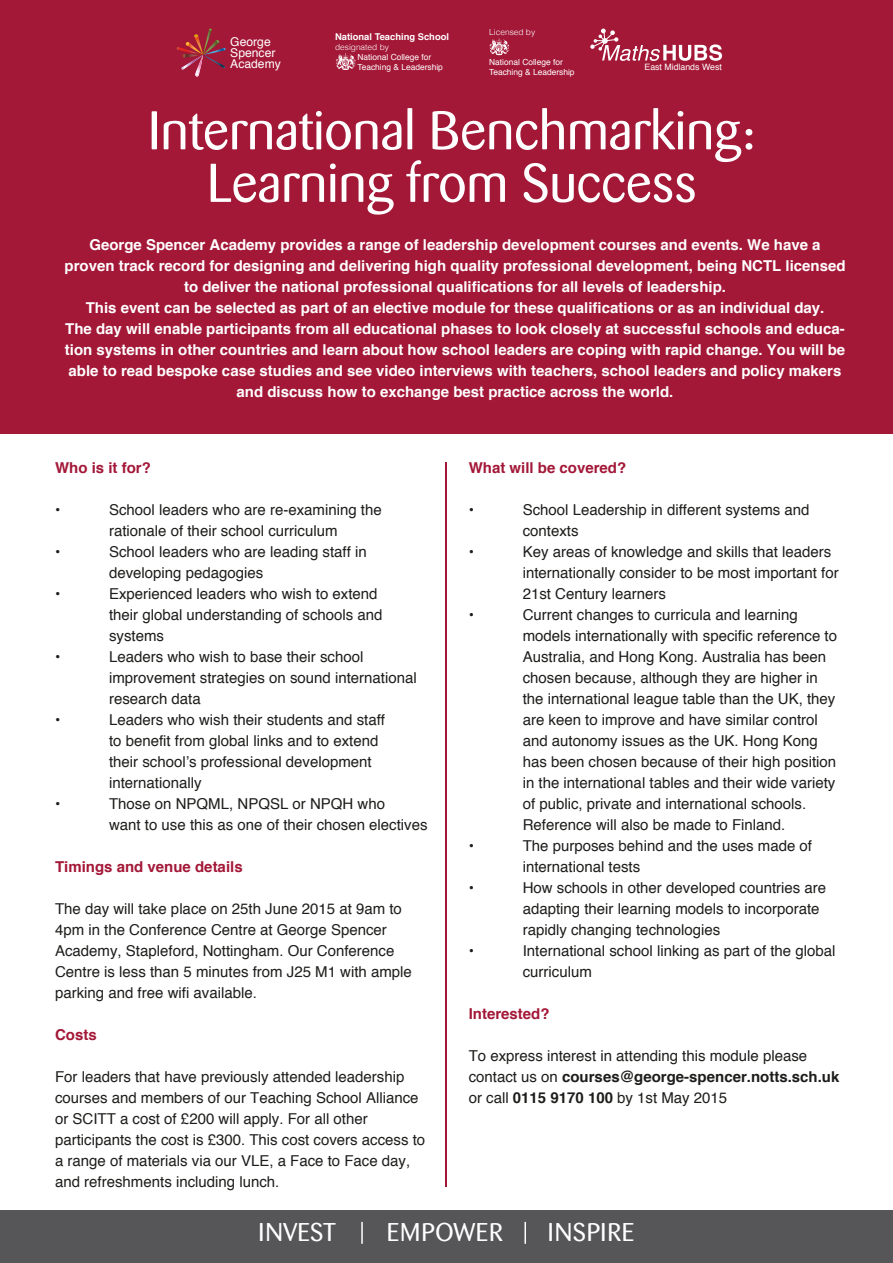
<style>
.page{position:relative;width:893px;height:1263px;background:#fff}
.page>*{position:absolute;margin:0;border:0;box-sizing:border-box;transform-origin:0 0}
.t1{font:53.85px/52.5px "Barmeno";color:#fff;text-align:center}
.t2{font:25.5px "Barmeno";letter-spacing:.02em;color:#fff}
.t3{font:15px/21px "Helvetica";color:#1d1d1b}
.t4{font:700 15px/21px "Helvetica";color:#fff;text-align:center}
.t5{font:700 15px "Helvetica";color:#a31737}
.t6{font:12.15px/11.2px "Helvetica";color:#fff}
.t7{font:700 9.45px "Helvetica";color:#fff}
.t8{font:8.7px "Helvetica";color:#fff}
.t9{font:8.4px/10.1px "Helvetica";color:#fff}
.t10{font:300 8.4px "Helvetica";color:#fff}
.s1{font-weight:700}
</style>
<div class="page">
<div style="left:0;top:0;width:893px;height:434px;background:#a31737"></div>
<svg style="left:336px;top:53px;width:20px;height:17px"></svg>
<svg style="left:489px;top:39px;width:21px;height:17px"></svg>
<svg style="left:176px;top:29px;width:50px;height:48px"></svg>
<div style="left:0;top:1211px;width:893px;height:52px;background:#565658"></div>
<hr style="left:524px;top:1222px;width:2px;height:22px;background:#fff">
<hr style="left:361px;top:1222px;width:2px;height:22px;background:#fff">
<svg style="left:590px;top:29px;width:132px;height:32px"></svg>
<hr style="left:445px;top:462px;width:1px;height:725px;background:#a31737">
<p class="t6" style="left:230px;top:36px;width:52px">George<br>Spencer<br>Academy</p>
<p class="t7" style="left:335px;top:29px;width:116px">National Teaching School</p>
<p class="t10" style="left:335px;top:40px;width:55px">designated by</p>
<p class="t9" style="left:358px;top:52px;width:87px">National College for<br>Teaching &amp; Leadership</p>
<p class="t10" style="left:489px;top:26px;width:48px">Licensed by</p>
<p class="t9" style="left:489px;top:57px;width:87px">National College for<br>Teaching &amp; Leadership</p>
<p class="t8" style="left:644px;top:60px;width:79px">East Midlands West</p>
<h1 class="t1" style="left:148px;top:105px;width:609px">International Benchmarking:<br>Learning from Success</h1>
<p class="t4" style="left:65px;top:235px;width:783px">George Spencer Academy provides a range of leadership development courses and events. We have a proven track record for designing and delivering high quality professional development, being NCTL licensed to deliver the national professional qualifications for all levels of leadership.<br>This event can be selected as part of an elective module for these qualifications or as an individual day.<br>The day will enable participants from all educational phases to look closely at successful schools and educa&shy;tion systems in other countries and learn about how school leaders are coping with rapid change. You will be able to read bespoke case studies and see video interviews with teachers, school leaders and policy makers and discuss how to exchange best practice across the world.</p>
<p class="t5" style="left:55px;top:455px;width:97px">Who is it for?</p>
<p class="t3" style="left:55px;top:499px;width:7px">•</p>
<p class="t3" style="left:109px;top:499px;width:274px">School leaders who are re-examining the rationale of their school curriculum</p>
<p class="t3" style="left:55px;top:541px;width:7px">•</p>
<p class="t3" style="left:109px;top:541px;width:259px">School leaders who are leading staff in developing pedagogies</p>
<p class="t3" style="left:55px;top:583px;width:7px">•</p>
<p class="t3" style="left:109px;top:583px;width:275px">Experienced leaders who wish to extend their global understanding of schools and systems</p>
<p class="t3" style="left:55px;top:646px;width:7px">•</p>
<p class="t3" style="left:109px;top:646px;width:309px">Leaders who wish to base their school improvement strategies on sound international research data</p>
<p class="t3" style="left:55px;top:709px;width:7px">•</p>
<p class="t3" style="left:109px;top:709px;width:277px">Leaders who wish their students and staff to benefit from global links and to extend their school’s professional development internationally</p>
<p class="t3" style="left:55px;top:793px;width:7px">•</p>
<p class="t3" style="left:109px;top:793px;width:320px">Those on NPQML, NPQSL or NPQH who<br>want to use this as one of their chosen electives</p>
<p class="t5" style="left:55px;top:854px;width:189px">Timings and venue details</p>
<p class="t3" style="left:55px;top:898px;width:358px">The day will take place on 25th June 2015 at 9am to 4pm in the Conference Centre at George Spencer Academy, Stapleford, Nottingham. Our Conference Centre is less than 5 minutes from J25 M1 with ample parking and free wifi available.</p>
<p class="t5" style="left:55px;top:1022px;width:43px">Costs</p>
<p class="t3" style="left:55px;top:1066px;width:372px">For leaders that have previously attended leadership courses and members of our Teaching School Alliance or SCITT a cost of £200 will apply. For all other participants the cost is £300. This cost covers access to a range of materials via our VLE, a Face to Face day, and refreshments including lunch.</p>
<p class="t5" style="left:469px;top:455px;width:159px">What will be covered?</p>
<p class="t3" style="left:469px;top:499px;width:7px">•</p>
<p class="t3" style="left:523px;top:499px;width:288px">School Leadership in different systems and contexts</p>
<p class="t3" style="left:469px;top:541px;width:7px">•</p>
<p class="t3" style="left:523px;top:541px;width:317px">Key areas of knowledge and skills that leaders internationally consider to be most important for<br>21st Century learners</p>
<p class="t3" style="left:469px;top:604px;width:7px">•</p>
<p class="t3" style="left:523px;top:604px;width:316px">Current changes to curricula and learning models internationally with specific reference to Australia, and Hong Kong. Australia has been chosen because, although they are higher in the international league table than the UK, they are keen to improve and have similar control and autonomy issues as the UK. Hong Kong has been chosen because of their high position in the international tables and their wide variety of public, private and international schools.<br>Reference will also be made to Finland.</p>
<p class="t3" style="left:469px;top:835px;width:7px">•</p>
<p class="t3" style="left:523px;top:835px;width:291px">The purposes behind and the uses made of international tests</p>
<p class="t3" style="left:469px;top:877px;width:7px">•</p>
<p class="t3" style="left:523px;top:877px;width:305px">How schools in other developed countries are adapting their learning models to incorporate rapidly changing technologies</p>
<p class="t3" style="left:469px;top:940px;width:7px">•</p>
<p class="t3" style="left:523px;top:940px;width:314px">International school linking as part of the global curriculum</p>
<p class="t5" style="left:469px;top:1001px;width:82px">Interested?</p>
<p class="t3" style="left:469px;top:1045px;width:372px">To express interest in attending this module please contact us on <span class="s1">courses@george-spencer.notts.sch.uk </span>or call <span class="s1">0115 9170 100</span> by 1st May 2015</p>
<h2 class="t2" style="left:259px;top:1217px;width:79px">INVEST</h2>
<h2 class="t2" style="left:387px;top:1217px;width:118px">EMPOWER</h2>
<h2 class="t2" style="left:548px;top:1217px;width:88px">INSPIRE</h2>
</div>
